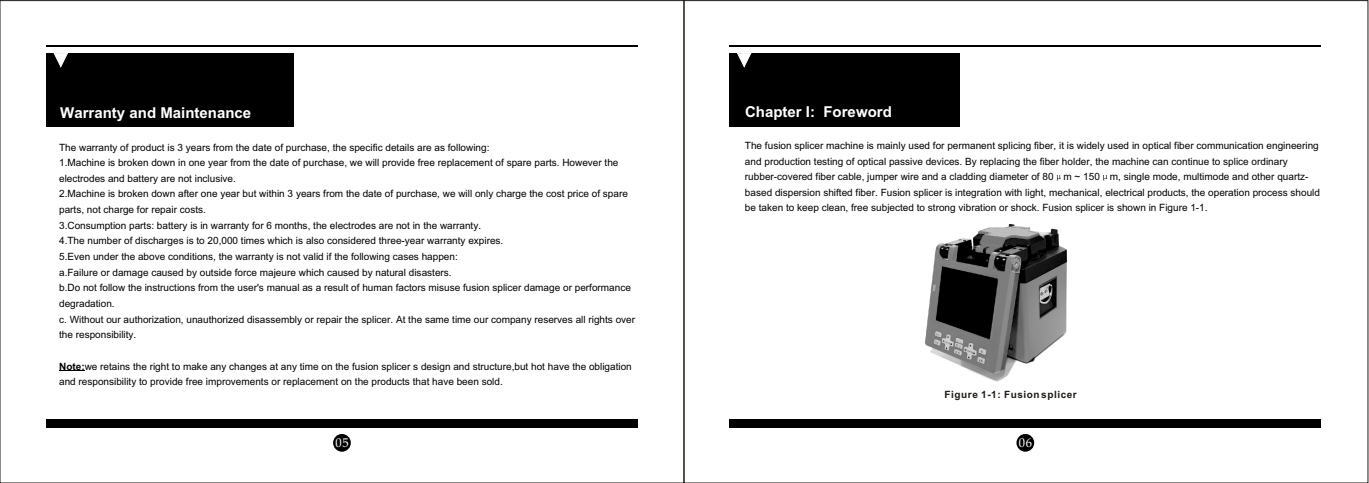
<style>
.page{position:relative;width:1369px;height:483px;background:#fff}
.page>*{position:absolute;margin:0;border:0;box-sizing:border-box;transform-origin:0 0}
.t1{font:700 15px "Arial";color:#fff}
.t2{font:12.5px "Book Antiqua";color:#fff}
.t3{font:10px/15.6px "Arial";color:#000}
.t4{font:700 10px "Arial";letter-spacing:.055em;color:#1f1a17}
.s1{font-weight:700}
</style>
<div class="page">
<hr style="left:46px;top:45px;width:592px;height:2px;background:#000">
<div style="left:46px;top:53px;width:247px;height:74px;background:#000"></div>
<svg style="left:54px;top:53px;width:14px;height:14px"></svg>
<div style="left:46px;top:419px;width:592px;height:9px;background:#000"></div>
<div style="left:333px;top:434px;width:18px;height:17px;background:#000;border-radius:50%"></div>
<hr style="left:729px;top:45px;width:592px;height:2px;background:#000">
<div style="left:729px;top:53px;width:231px;height:74px;background:#000"></div>
<svg style="left:737px;top:53px;width:14px;height:14px"></svg>
<div style="left:729px;top:419px;width:592px;height:9px;background:#000"></div>
<div style="left:1016px;top:434px;width:18px;height:17px;background:#000;border-radius:50%"></div>
<svg style="left:1056px;top:175px;width:5px;height:5px"></svg>
<svg style="left:1103px;top:175px;width:4px;height:5px"></svg>
<svg style="left:59px;top:370px;width:26px;height:1px"></svg>
<img style="left:924px;top:224px;width:143px;height:158px">
<h1 class="t1" style="left:60px;top:107px;width:192px">Warranty and Maintenance</h1>
<h1 class="t1" style="left:745px;top:106px;width:148px">Chapter I: Foreword</h1>
<p class="t3" style="left:745px;top:138px;width:576px">The fusion splicer machine is mainly used for permanent splicing fiber, it is widely used in optical fiber communication engineering and production testing of optical passive devices. By replacing the fiber holder, the machine can continue to splice ordinary rubber-covered fiber cable, jumper wire and a cladding diameter of 80 m ~ 150 m, single mode, multimode and other quartz&shy;based dispersion shifted fiber. Fusion splicer is integration with light, mechanical, electrical products, the operation process should be taken to keep clean, free subjected to strong vibration or shock. Fusion splicer is shown in Figure 1-1.</p>
<p class="t3" style="left:59px;top:140px;width:577px">The warranty of product is 3 years from the date of purchase, the specific details are as following:<br>1.Machine is broken down in one year from the date of purchase, we will provide free replacement of spare parts. However the electrodes and battery are not inclusive.<br>2.Machine is broken down after one year but within 3 years from the date of purchase, we will only charge the cost price of spare parts, not charge for repair costs.<br>3.Consumption parts: battery is in warranty for 6 months, the electrodes are not in the warranty.<br>4.The number of discharges is to 20,000 times which is also considered three-year warranty expires.<br>5.Even under the above conditions, the warranty is not valid if the following cases happen:<br>a.Failure or damage caused by outside force majeure which caused by natural disasters.<br>b.Do not follow the instructions from the user's manual as a result of human factors misuse fusion splicer damage or performance degradation.<br>c. Without our authorization, unauthorized disassembly or repair the splicer. At the same time our company reserves all rights over the responsibility.</p>
<p class="t3" style="left:59px;top:359px;width:574px"><span class="s1">Note:</span>we retains the right to make any changes at any time on the fusion splicer s design and structure,but hot have the obligation and responsibility to provide free improvements or replacement on the products that have been sold.</p>
<p class="t4" style="left:944px;top:390px;width:134px">Figure 1-1: Fusion splicer</p>
<p class="t2" style="left:336px;top:438px;width:15px">05</p>
<p class="t2" style="left:1019px;top:438px;width:15px">06</p>
</div>
